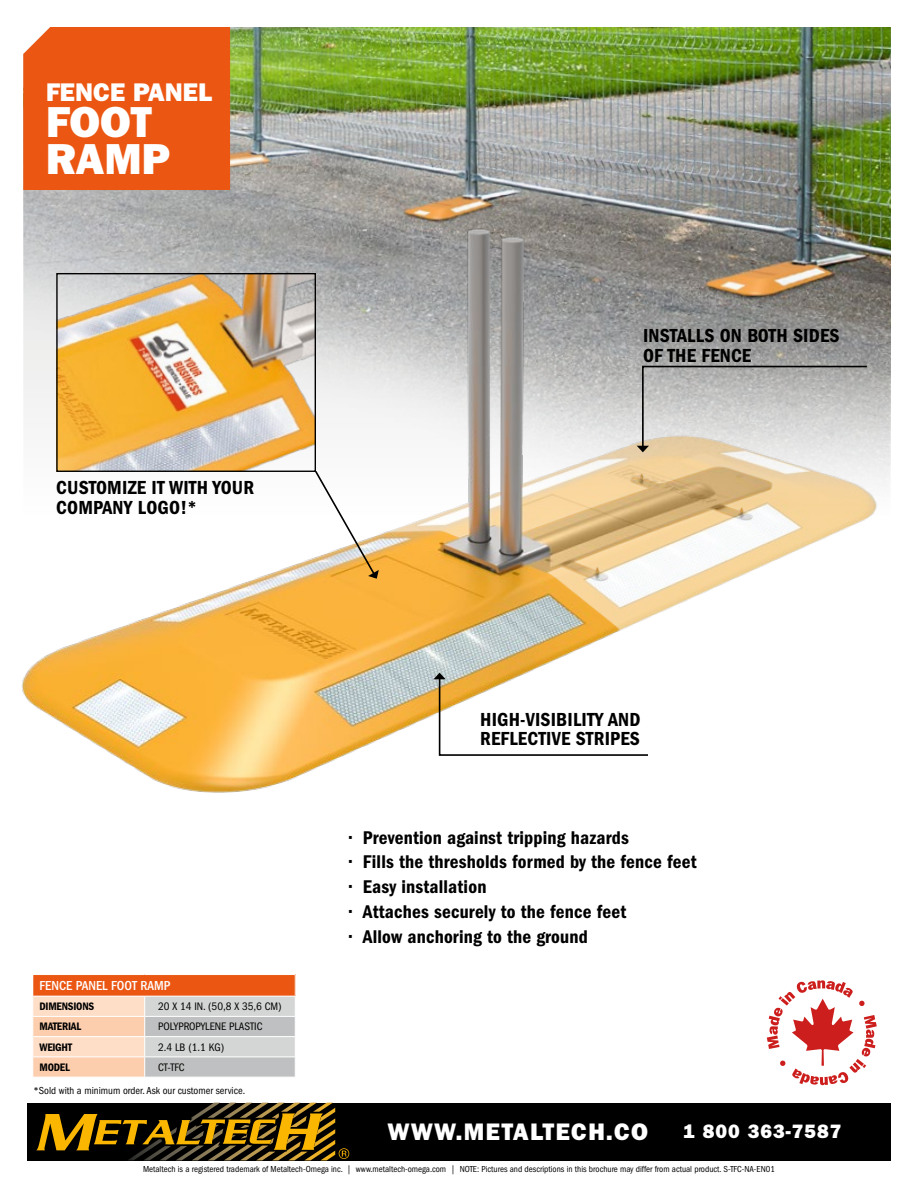
<style>
.page{position:relative;width:918px;height:1188px;background:#fff}
.page>*{position:absolute;margin:0;border:0;box-sizing:border-box;transform-origin:0 0}
.t1{font:43.5px/36.9px "ITC Franklin Gothic Std Hvy";color:#fff}
.t2{font:25.65px "ITC Franklin Gothic Std Hvy";color:#fff}
.t3{font:24px "ITC Franklin Gothic Std Hvy";letter-spacing:.05em;color:#fff}
.t4{font:19.65px/19.6px "ITC Franklin Gothic Std Dm Cd";letter-spacing:.01em;color:#000}
.t5{font:19.5px "ITC Franklin Gothic Std Hvy";letter-spacing:.05em;color:#fff}
.t6{font:19.05px "ITC Franklin Gothic Std Dm Cd";letter-spacing:.01em;color:#000}
.t7{font:500 condensed 13.5px "ITC Franklin Gothic Std";color:#fff}
.t8{font:condensed 11.25px "ITC Franklin Gothic Std";color:#000}
.t9{font:11.25px "ITC Franklin Gothic Std Dm Cd";letter-spacing:-.02em;color:#000}
.t10{font:condensed 10.5px "ITC Franklin Gothic Std";color:#000}
.t11{font:condensed 9px "ITC Franklin Gothic Std";color:#000}
</style>
<div class="page">
<img style="left:23px;top:27px;width:868px;height:179px">
<svg style="left:33px;top:975px;width:263px;height:102px;background:#e3b9a3"></svg>
<img style="left:21px;top:206px;width:870px;height:587px">
<img style="left:58px;top:275px;width:256px;height:195px">
<div style="left:56px;top:273px;width:260px;height:199px;border:1px solid #000"></div>
<svg style="left:637px;top:365px;width:231px;height:87px;background:#c6c4c1"></svg>
<svg style="left:433px;top:673px;width:217px;height:84px"></svg>
<svg style="left:314px;top:469px;width:65px;height:110px"></svg>
<div style="left:23px;top:27px;width:207px;height:163px;background:#eb5712"></div>
<div style="left:27px;top:1103px;width:864px;height:57px;background:#000"></div>
<svg style="left:36px;top:1103px;width:313px;height:57px"></svg>
<svg style="left:767px;top:980px;width:110px;height:105px"></svg>
<h2 class="t2" style="left:46px;top:77px;width:167px">FENCE PANEL</h2>
<h1 class="t1" style="left:46px;top:104px;width:126px">FOOT<br>RAMP</h1>
<h3 class="t4" style="left:56px;top:478px;width:199px">CUSTOMIZE IT WITH YOUR<br>COMPANY LOGO!*</h3>
<h3 class="t4" style="left:643px;top:326px;width:198px">INSTALLS ON BOTH SIDES<br>OF THE FENCE</h3>
<h3 class="t7" style="left:40px;top:978px;width:133px">FENCE PANEL FOOT RAMP</h3>
<p class="t9" style="left:40px;top:1000px;width:56px">DIMENSIONS</p>
<p class="t8" style="left:158px;top:1000px;width:125px">20 X 14 IN. (50,8 X 35,6 CM)</p>
<p class="t9" style="left:40px;top:1020px;width:43px">MATERIAL</p>
<p class="t8" style="left:158px;top:1020px;width:106px">POLYPROPYLENE PLASTIC</p>
<p class="t9" style="left:40px;top:1040px;width:34px">WEIGHT</p>
<p class="t8" style="left:158px;top:1041px;width:67px">2.4 LB (1.1 KG)</p>
<p class="t9" style="left:40px;top:1061px;width:32px">MODEL</p>
<p class="t8" style="left:158px;top:1061px;width:28px">CT-TFC</p>
<p class="t10" style="left:33px;top:1084px;width:213px">*Sold with a minimum order. Ask our customer service.</p>
<h3 class="t4" style="left:480px;top:710px;width:162px">HIGH-VISIBILITY AND<br>REFLECTIVE STRIPES</h3>
<h3 class="t6" style="left:349px;top:827px;width:281px">• Prevention against tripping hazards</h3>
<h3 class="t6" style="left:349px;top:851px;width:349px">• Fills the thresholds formed by the fence feet</h3>
<h3 class="t6" style="left:349px;top:876px;width:139px">• Easy installation</h3>
<h3 class="t6" style="left:349px;top:901px;width:279px">• Attaches securely to the fence feet</h3>
<h3 class="t6" style="left:349px;top:926px;width:240px">• Allow anchoring to the ground</h3>
<h3 class="t3" style="left:387px;top:1117px;width:262px">WWW.METALTECH.CO</h3>
<h3 class="t5" style="left:683px;top:1120px;width:160px">1 800 363-7587</h3>
<p class="t11" style="left:143px;top:1164px;width:633px">Metaltech is a registered trademark of Metaltech-Omega inc. | www.metaltech-omega.com | NOTE: Pictures and descriptions in this brochure may differ from actual product. S-TFC-NA-EN01</p>
</div>
